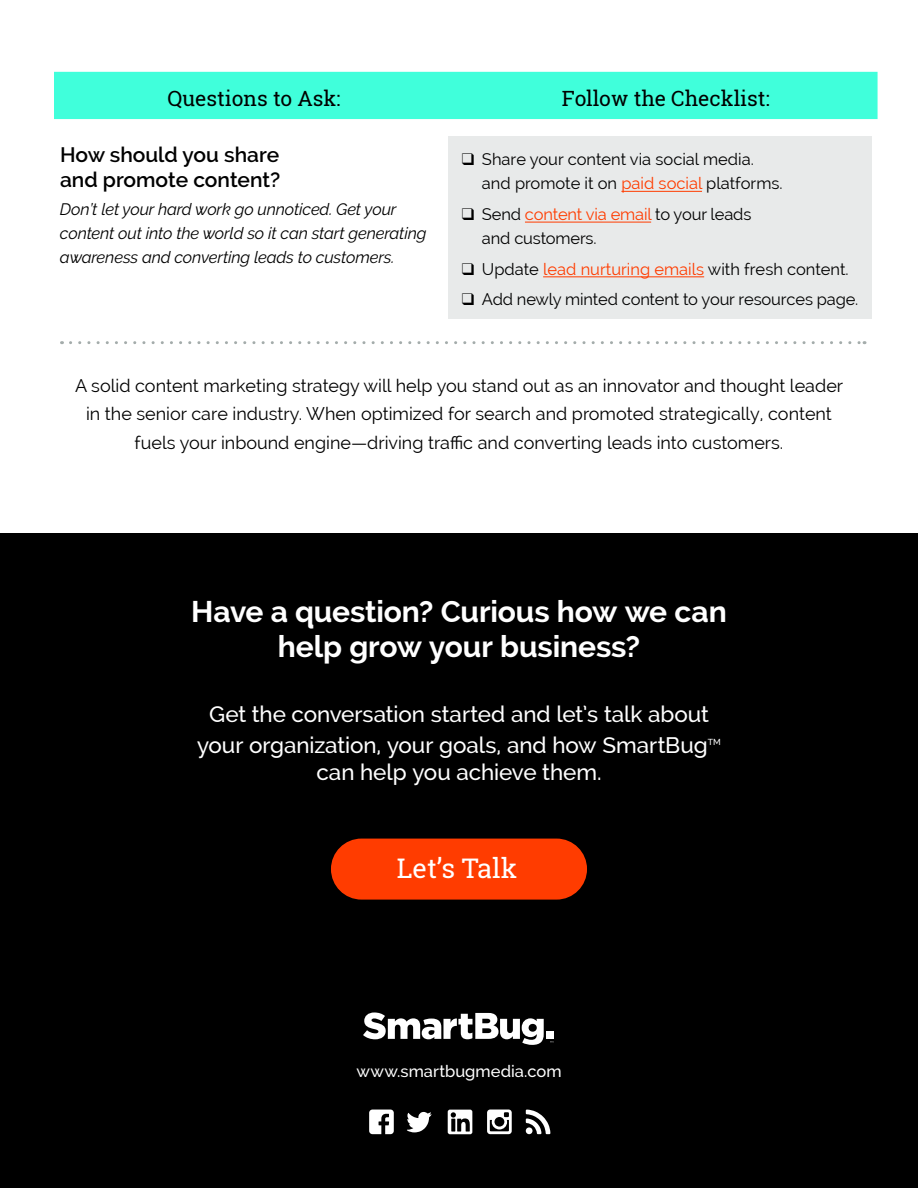
<style>
.page{position:relative;width:918px;height:1188px;background:#fff}
.page>*{position:absolute;margin:0;border:0;box-sizing:border-box;transform-origin:0 0}
.t1{font:700 30px/34.5px "Raleway";letter-spacing:-.005em;color:#fff;text-align:center}
.t2{font:27px "Roboto Slab";color:#fff}
.t3{font:500 22.5px/30.8px "Raleway";letter-spacing:-.005em;color:#fff;text-align:center}
.t4{font:600 21px/25.2px "Raleway";color:#000}
.t5{font:21px "Roboto Slab";color:#000}
.t6{font:18px/28.5px "Raleway";color:#000;text-align:center}
.t7{font:16.5px/24px "Raleway";letter-spacing:-.005em;color:#000}
.t8{font:italic 16.5px/24px "Raleway";letter-spacing:-.01em;color:#000}
.t9{font:500 16.5px "Raleway";color:#fff}
.t10{font:500 8.7px "Raleway";color:#fff}
.s1{color:#ff3c00}
</style>
<div class="page">
<div style="left:0;top:534px;width:918px;height:654px;background:#000"></div>
<div style="left:448px;top:136px;width:424px;height:183px;background:#e8eaea"></div>
<hr style="left:621px;top:191px;width:81px;height:1px;background:#ff3c00">
<hr style="left:525px;top:222px;width:126px;height:1px;background:#ff3c00">
<hr style="left:543px;top:276px;width:161px;height:1px;background:#ff3c00">
<svg style="left:71px;top:341px;width:794px;height:3px"></svg>
<div style="left:54px;top:72px;width:824px;height:47px;background:#40ffdb"></div>
<div style="left:331px;top:839px;width:256px;height:61px;background:#ff3c00;border-radius:31px"></div>
<svg style="left:363px;top:1013px;width:181px;height:32px"></svg>
<div style="left:546px;top:1032px;width:7px;height:7px;background:#fff"></div>
<svg style="left:369px;top:1110px;width:25px;height:24px"></svg>
<svg style="left:407px;top:1112px;width:25px;height:20px"></svg>
<svg style="left:526px;top:1110px;width:24px;height:24px"></svg>
<svg style="left:487px;top:1110px;width:25px;height:24px"></svg>
<svg style="left:448px;top:1110px;width:24px;height:24px"></svg>
<p class="t5" style="left:168px;top:84px;width:175px">Questions to Ask:</p>
<p class="t5" style="left:562px;top:84px;width:210px">Follow the Checklist:</p>
<p class="t4" style="left:60px;top:142px;width:222px">How should you share and promote content?</p>
<p class="t7" style="left:482px;top:147px;width:302px;text-indent:-20px">❑ Share your content via social media. and promote it on <span class="s1">paid social</span> platforms.</p>
<p class="t7" style="left:482px;top:202px;width:271px;text-indent:-20px">❑ Send <span class="s1">content via email</span> to your leads and customers.</p>
<p class="t7" style="left:462px;top:257px;width:388px">❑ Update <span class="s1">lead nurturing emails</span> with fresh content.</p>
<p class="t7" style="left:462px;top:288px;width:398px">❑ Add newly minted content to your resources page.</p>
<p class="t8" style="left:60px;top:197px;width:368px">Don’t let your hard work go unnoticed. Get your content out into the world so it can start generating awareness and converting leads to customers.</p>
<p class="t6" style="left:75px;top:371px;width:770px">A solid content marketing strategy will help you stand out as an innovator and thought leader in the senior care industry. When optimized for search and promoted strategically, content fuels your inbound engine—driving traffic and converting leads into customers.</p>
<h1 class="t1" style="left:191px;top:595px;width:537px">Have a question? Curious how we can help grow your business?</h1>
<p class="t3" style="left:197px;top:699px;width:513px">Get the conversation started and let’s talk about your organization, your goals, and how SmartBug</p>
<p class="t10" style="left:708px;top:737px;width:15px">TM</p>
<p class="t3" style="left:316px;top:757px;width:287px">can help you achieve them.</p>
<h2 class="t2" style="left:397px;top:850px;width:122px">Let’s Talk</h2>
<p class="t9" style="left:356px;top:1061px;width:207px">www.smartbugmedia.com</p>
</div>
